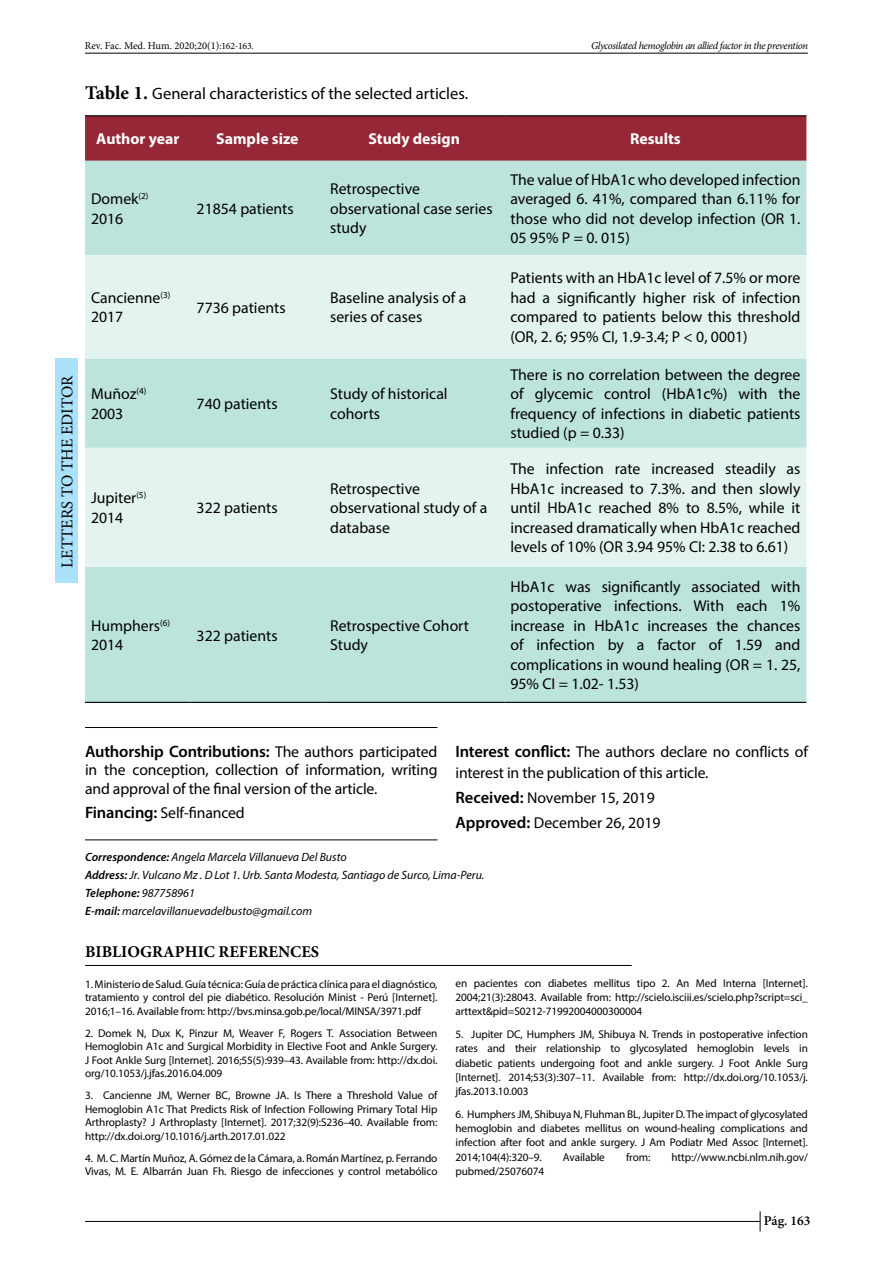
<style>
.page{position:relative;width:893px;height:1263px;background:#fff}
.page>*{position:absolute;margin:0;border:0;box-sizing:border-box;transform-origin:0 0}
.t1{font:16.5px "Myriad Pro";color:#000}
.t2{font:600 16.5px "Myriad Pro";letter-spacing:-.01em;color:#000}
.t3{font:700 16.5px "Minion Pro";color:#000}
.t4{font:16.5px "Minion Pro";color:#000}
.t5{font:15.75px/19.5px "Myriad Pro";color:#000}
.t6{font:700 15.75px "Myriad Pro";color:#fff}
.t7{font:600 13.5px "Minion Pro";color:#000}
.t8{font:italic 12px/17.7px "Myriad Pro";color:#000}
.t9{font:11.25px/13.5px "Myriad Pro";letter-spacing:-.01em;color:#000;text-align:justify}
.t10{font:italic 10.5px "Minion Pro";letter-spacing:-.035em;color:#000}
.t11{font:10.5px "Minion Pro";color:#000}
.s1{font-size:9.75px}
.s2{font-family:"Minion Pro";font-weight:700;font-size:19.5px}
.s3{font-weight:400;font-size:15.75px}
.s4{font-weight:600;font-size:16.5px}
.s5{font-weight:600}
</style>
<div class="page">
<div style="left:56px;top:358px;width:22px;height:225px;background:#abe1fa"></div>
<hr style="left:85px;top:53px;width:723px;height:1px;background:#000">
<svg style="left:760px;top:1211px;width:1px;height:20px"></svg>
<hr style="left:85px;top:1221px;width:675px;height:1px;background:#000">
<hr style="left:85px;top:839px;width:352px;height:1px;background:#000">
<hr style="left:85px;top:727px;width:352px;height:1px;background:#000">
<hr style="left:85px;top:965px;width:547px;height:1px;background:#000">
<div style="left:85px;top:116px;width:721px;height:45px;background:#962736"></div>
<div style="left:85px;top:161px;width:721px;height:541px;background:#bde3dd"></div>
<svg style="left:85px;top:255px;width:721px;height:312px;background:#d8eee9"></svg>
<hr style="left:85px;top:115px;width:106px;height:1px;background:#000">
<hr style="left:191px;top:115px;width:133px;height:1px;background:#000">
<hr style="left:324px;top:115px;width:180px;height:1px;background:#000">
<hr style="left:504px;top:115px;width:302px;height:1px;background:#000">
<hr style="left:85px;top:702px;width:106px;height:1px;background:#000">
<hr style="left:191px;top:702px;width:133px;height:1px;background:#000">
<hr style="left:324px;top:702px;width:180px;height:1px;background:#000">
<hr style="left:504px;top:702px;width:302px;height:1px;background:#000">
<p class="t11" style="left:85px;top:39px;width:170px">Rev. Fac. Med. Hum. 2020;20(1)<span class="s1">:162-163.</span></p>
<p class="t10" style="left:591px;top:38px;width:218px">Glycosilated hemoglobin an allied factor in the prevention</p>
<h1 class="t4" style="left:56px;top:567px;width:193px;rotate:-90deg">LETTERS TO THE EDITOR</h1>
<h1 class="t1" style="left:85px;top:84px;width:385px"><span class="s2">Table 1.</span> General characteristics of the selected articles.</h1>
<h2 class="t6" style="left:96px;top:129px;width:85px">Author year</h2>
<h2 class="t6" style="left:216px;top:129px;width:84px">Sample size</h2>
<h2 class="t6" style="left:369px;top:129px;width:93px">Study design</h2>
<h2 class="t6" style="left:630px;top:129px;width:52px">Results</h2>
<h2 class="t5" style="left:91px;top:189px;width:59px">Domek<sup>(2)<br></sup>2016</h2>
<h2 class="t5" style="left:197px;top:199px;width:99px">21854 patients</h2>
<h2 class="t5" style="left:330px;top:179px;width:164px">Retrospective observational case series study</h2>
<h2 class="t5" style="left:510px;top:169px;width:291px;text-align:justify">The value of HbA1c who developed infection averaged 6. 41%, compared than 6.11% for those who did not develop infection (OR 1.<br>05 95% P = 0. 015)</h2>
<h2 class="t5" style="left:91px;top:288px;width:81px">Cancienne<sup>(3)<br></sup>2017</h2>
<h2 class="t5" style="left:197px;top:297px;width:91px">7736 patients</h2>
<h2 class="t5" style="left:330px;top:288px;width:138px">Baseline analysis of a series of cases</h2>
<h2 class="t5" style="left:91px;top:384px;width:57px">Muñoz<sup>(4)<br></sup>2003</h2>
<h2 class="t5" style="left:197px;top:394px;width:82px">740 patients</h2>
<h2 class="t5" style="left:330px;top:384px;width:119px">Study of historical cohorts</h2>
<h2 class="t5" style="left:91px;top:488px;width:57px">Jupiter<sup>(5)<br></sup>2014</h2>
<h2 class="t5" style="left:197px;top:498px;width:82px">322 patients</h2>
<h2 class="t5" style="left:330px;top:478px;width:159px">Retrospective observational study of a database</h2>
<h2 class="t5" style="left:91px;top:615px;width:80px">Humphers<sup>(6)<br></sup>2014</h2>
<h2 class="t5" style="left:197px;top:625px;width:82px">322 patients</h2>
<h2 class="t5" style="left:330px;top:615px;width:140px">Retrospective Cohort<br>Study</h2>
<h2 class="t5" style="left:510px;top:268px;width:291px;text-align:justify">Patients with an HbA1c level of 7.5% or more had a significantly higher risk of infection compared to patients below this threshold (OR, 2. 6; 95% CI, 1.9-3.4; P &lt; 0, 0001)</h2>
<h2 class="t5" style="left:510px;top:364px;width:291px;text-align:justify">There is no correlation between the degree of glycemic control (HbA1c%) with the frequency of infections in diabetic patients studied (p = 0.33)</h2>
<h2 class="t5" style="left:510px;top:459px;width:291px;text-align:justify">The infection rate increased steadily as HbA1c increased to 7.3%. and then slowly until HbA1c reached 8% to 8.5%, while it increased dramatically when HbA1c reached levels of 10% (OR 3.94 95% CI: 2.38 to 6.61)</h2>
<h2 class="t5" style="left:510px;top:576px;width:291px;text-align:justify">HbA1c was significantly associated with postoperative infections. With each 1% increase in HbA1c increases the chances of infection by a factor of 1.59 and complications in wound healing (OR = 1. 25, 95% CI = 1.02- 1.53)</h2>
<h1 class="t2" style="left:85px;top:740px;width:354px">Authorship Contributions: <span class="s3">The authors participated</span></h1>
<h2 class="t5" style="left:85px;top:759px;width:354px">in the conception, collection of information, writing and approval of the final version of the article.</h2>
<h2 class="t5" style="left:85px;top:802px;width:161px"><span class="s4">Financing:</span> Self-financed</h2>
<h2 class="t5" style="left:455px;top:740px;width:354px;line-height:21px"><span class="s4">Interest conflict:</span> The authors declare no conflicts of interest in the publication of this article.</h2>
<h2 class="t5" style="left:455px;top:785px;width:207px;line-height:25.2px"><span class="s4">Received:</span> November 15, 2019<br><span class="s4">Approved:</span> December 26, 2019</h2>
<p class="t8" style="left:85px;top:848px;width:401px"><span class="s5">Correspondence:</span> Angela Marcela Villanueva Del Busto<br><span class="s5">Address:</span> Jr. Vulcano Mz . D Lot 1. Urb. Santa Modesta, Santiago de Surco, Lima-Peru.<br><span class="s5">Telephone:</span> 987758961<br><span class="s5">E-mail:</span> marcelavillanuevadelbusto@gmail.com</p>
<h1 class="t3" style="left:85px;top:940px;width:236px">BIBLIOGRAPHIC REFERENCES</h1>
<p class="t9" style="left:85px;top:977px;width:354px">1. Ministerio de Salud. Guía técnica: Guía de práctica clínica para el diagnóstico, tratamiento y control del pie diabético. Resolución Minist - Perú [Internet].<br>2016;1–16. Available from: http://bvs.minsa.gob.pe/local/MINSA/3971.pdf</p>
<p class="t9" style="left:85px;top:1026px;width:354px">2. Domek N, Dux K, Pinzur M, Weaver F, Rogers T. Association Between Hemoglobin A1c and Surgical Morbidity in Elective Foot and Ankle Surgery.<br>J Foot Ankle Surg [Internet]. 2016;55(5):939–43. Available from: http://dx.doi. org/10.1053/j.jfas.2016.04.009</p>
<p class="t9" style="left:85px;top:1088px;width:354px">3. Cancienne JM, Werner BC, Browne JA. Is There a Threshold Value of Hemoglobin A1c That Predicts Risk of Infection Following Primary Total Hip Arthroplasty? J Arthroplasty [Internet]. 2017;32(9):S236–40. Available from: http://dx.doi.org/10.1016/j.arth.2017.01.022</p>
<p class="t9" style="left:85px;top:1151px;width:354px">4. M. C. Martín Muñoz, A. Gómez de la Cámara, a. Román Martínez, p. Ferrando<br>Vivas, M. E. Albarrán Juan Fh. Riesgo de infecciones y control metabólico</p>
<p class="t9" style="left:455px;top:976px;width:354px;line-height:14.2px">en pacientes con diabetes mellitus tipo 2. An Med Interna [Internet].<br>2004;21(3):28043. Available from: http://scielo.isciii.es/scielo.php?script=sci_ arttext&amp;pid=S0212-71992004000300004</p>
<p class="t9" style="left:455px;top:1027px;width:354px;line-height:14.2px">5. Jupiter DC, Humphers JM, Shibuya N. Trends in postoperative infection rates and their relationship to glycosylated hemoglobin levels in diabetic patients undergoing foot and ankle surgery. J Foot Ankle Surg [Internet]. 2014;53(3):307–11. Available from: http://dx.doi.org/10.1053/j. jfas.2013.10.003</p>
<p class="t9" style="left:455px;top:1107px;width:354px;line-height:14.2px">6. Humphers JM, Shibuya N, Fluhman BL, Jupiter D. The impact of glycosylated hemoglobin and diabetes mellitus on wound-healing complications and infection after foot and ankle surgery. J Am Podiatr Med Assoc [Internet].<br>2014;104(4):320–9.</p>
<p class="t9" style="left:563px;top:1150px;width:43px">Available</p>
<p class="t9" style="left:626px;top:1150px;width:26px">from:</p>
<p class="t9" style="left:671px;top:1150px;width:138px">http://www.ncbi.nlm.nih.gov/</p>
<p class="t9" style="left:455px;top:1164px;width:90px">pubmed/25076074</p>
<p class="t7" style="left:764px;top:1211px;width:48px">Pág. 163</p>
</div>
